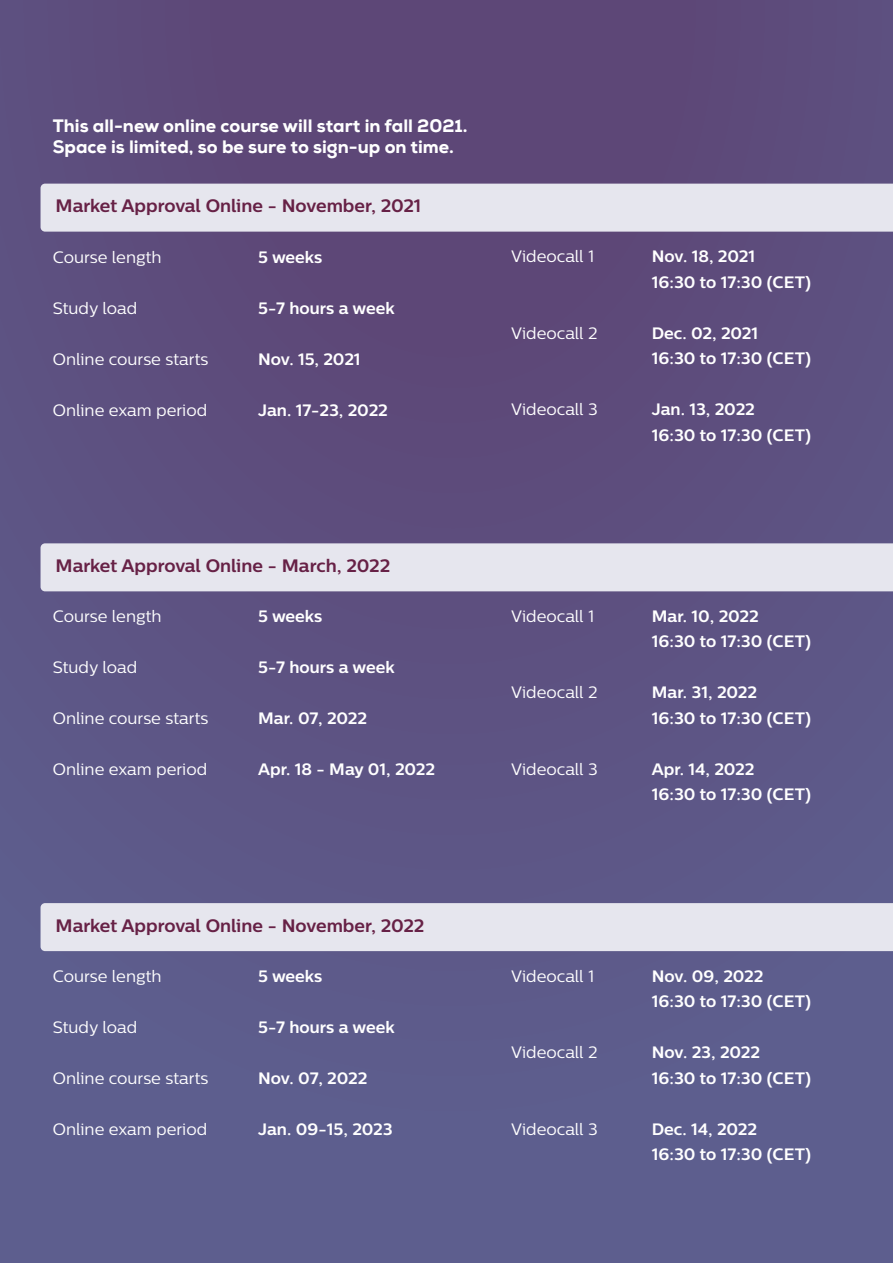
<style>
.page{position:relative;width:893px;height:1263px;background:#5d5383}
.page>*{position:absolute;margin:0;border:0;box-sizing:border-box;transform-origin:0 0}
.t1{font:700 18px "Centrale Sans";color:#672146}
.t2{font:800 18px/21.6px "Nexa";color:#fff}
.t3{font:700 16.5px/25.5px "Centrale Sans";color:#fff}
.t4{font:16.5px "Centrale Sans";color:#fff}
</style>
<div class="page">
<div style="left:41px;top:184px;width:852px;height:48px;background:#e6e6ee"></div>
<div style="left:41px;top:543px;width:852px;height:48px;background:#e6e6ee"></div>
<div style="left:41px;top:903px;width:852px;height:48px;background:#e6e6ee"></div>
<p class="t2" style="left:53px;top:115px;width:416px">This all-new online course will start in fall 2021.<br>Space is limited, so be sure to sign-up on time.</p>
<p class="t1" style="left:56px;top:195px;width:367px">Market Approval Online - November, 2021</p>
<p class="t4" style="left:53px;top:247px;width:110px">Course length</p>
<p class="t4" style="left:53px;top:298px;width:86px">Study load</p>
<p class="t4" style="left:53px;top:349px;width:157px">Online course starts</p>
<p class="t4" style="left:53px;top:400px;width:156px">Online exam period</p>
<p class="t3" style="left:258px;top:244px;width:66px">5 weeks</p>
<p class="t3" style="left:258px;top:295px;width:138px">5-7 hours a week</p>
<p class="t3" style="left:258px;top:346px;width:104px">Nov. 15, 2021</p>
<p class="t3" style="left:258px;top:397px;width:131px">Jan. 17-23, 2022</p>
<p class="t4" style="left:511px;top:247px;width:85px">Videocall 1</p>
<p class="t4" style="left:511px;top:323px;width:88px">Videocall 2</p>
<p class="t4" style="left:511px;top:400px;width:88px">Videocall 3</p>
<p class="t1" style="left:56px;top:555px;width:336px">Market Approval Online - March, 2022</p>
<p class="t4" style="left:53px;top:607px;width:110px">Course length</p>
<p class="t4" style="left:53px;top:658px;width:86px">Study load</p>
<p class="t4" style="left:53px;top:709px;width:157px">Online course starts</p>
<p class="t4" style="left:53px;top:760px;width:156px">Online exam period</p>
<p class="t3" style="left:258px;top:603px;width:66px">5 weeks</p>
<p class="t3" style="left:258px;top:654px;width:138px">5-7 hours a week</p>
<p class="t3" style="left:258px;top:705px;width:110px">Mar. 07, 2022</p>
<p class="t3" style="left:258px;top:756px;width:178px">Apr. 18 - May 01, 2022</p>
<p class="t1" style="left:56px;top:914px;width:370px">Market Approval Online - November, 2022</p>
<p class="t4" style="left:53px;top:967px;width:110px">Course length</p>
<p class="t4" style="left:53px;top:1018px;width:86px">Study load</p>
<p class="t4" style="left:53px;top:1069px;width:157px">Online course starts</p>
<p class="t4" style="left:53px;top:1120px;width:156px">Online exam period</p>
<p class="t3" style="left:258px;top:963px;width:66px">5 weeks</p>
<p class="t3" style="left:258px;top:1014px;width:138px">5-7 hours a week</p>
<p class="t3" style="left:258px;top:1065px;width:111px">Nov. 07, 2022</p>
<p class="t3" style="left:258px;top:1116px;width:136px">Jan. 09-15, 2023</p>
<p class="t4" style="left:511px;top:606px;width:85px">Videocall 1</p>
<p class="t4" style="left:511px;top:683px;width:88px">Videocall 2</p>
<p class="t4" style="left:511px;top:759px;width:88px">Videocall 3</p>
<p class="t4" style="left:511px;top:966px;width:85px">Videocall 1</p>
<p class="t4" style="left:511px;top:1043px;width:88px">Videocall 2</p>
<p class="t4" style="left:511px;top:1119px;width:88px">Videocall 3</p>
<p class="t3" style="left:652px;top:243px;width:161px">Nov. 18, 2021<br>16:30 to 17:30 (CET)</p>
<p class="t3" style="left:652px;top:320px;width:161px">Dec. 02, 2021<br>16:30 to 17:30 (CET)</p>
<p class="t3" style="left:652px;top:396px;width:161px">Jan. 13, 2022<br>16:30 to 17:30 (CET)</p>
<p class="t3" style="left:652px;top:603px;width:161px">Mar. 10, 2022<br>16:30 to 17:30 (CET)</p>
<p class="t3" style="left:652px;top:679px;width:161px">Mar. 31, 2022<br>16:30 to 17:30 (CET)</p>
<p class="t3" style="left:652px;top:756px;width:161px">Apr. 14, 2022<br>16:30 to 17:30 (CET)</p>
<p class="t3" style="left:652px;top:963px;width:161px">Nov. 09, 2022<br>16:30 to 17:30 (CET)</p>
<p class="t3" style="left:652px;top:1039px;width:161px">Nov. 23, 2022<br>16:30 to 17:30 (CET)</p>
<p class="t3" style="left:652px;top:1115px;width:161px">Dec. 14, 2022<br>16:30 to 17:30 (CET)</p>
</div>
